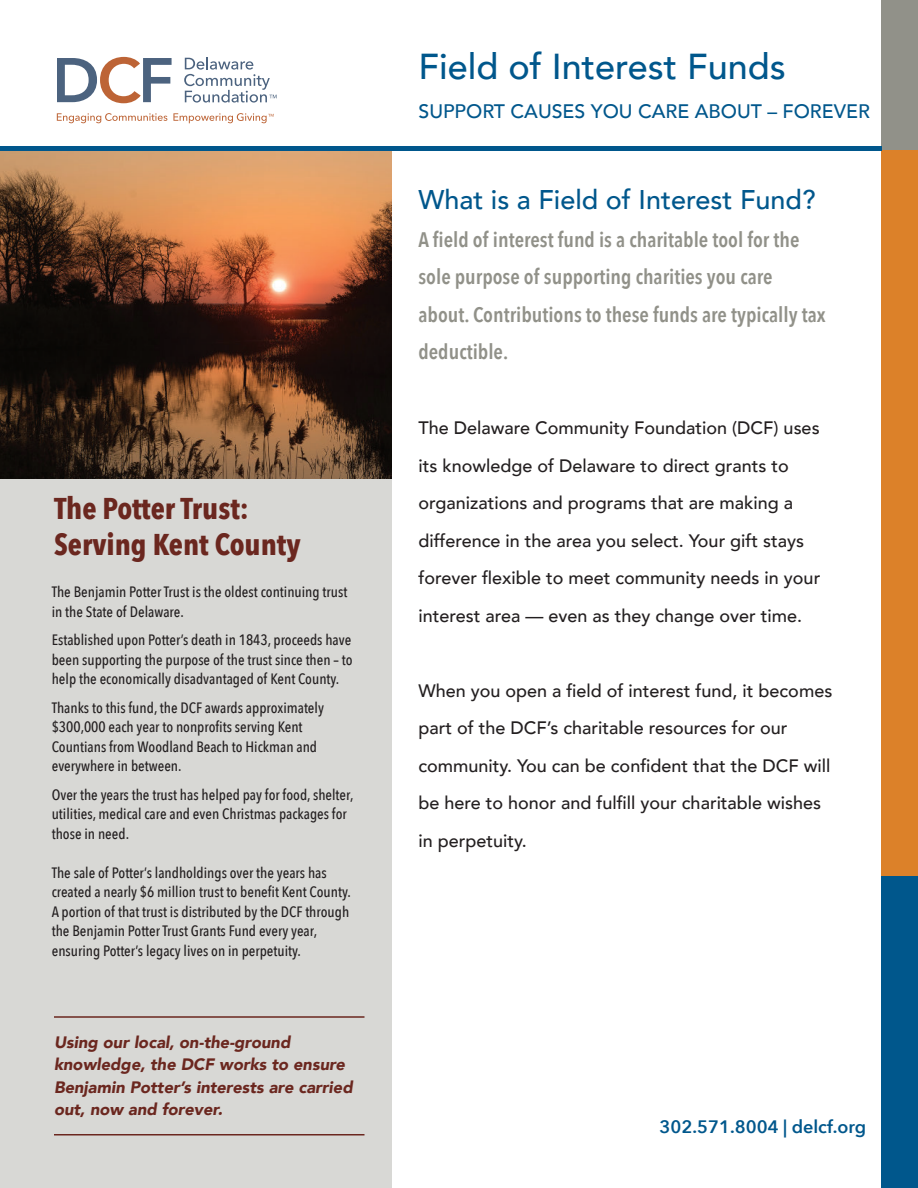
<style>
.page{position:relative;width:918px;height:1188px;background:#fff}
.page>*{position:absolute;margin:0;border:0;box-sizing:border-box;transform-origin:0 0}
.t1{font:500 36px "Avenir";color:#00578c}
.t2{font:700 30px/36px "Avenir Next Condensed";color:#6b271f}
.t3{font:500 27px "Avenir";color:#00578c}
.t4{font:600 21px/37.5px "Avenir Next Condensed";color:#919189}
.t5{font:500 19.5px "Avenir";color:#00578c}
.t6{font:500 18px/37.5px "Avenir";color:#231f20}
.t7{font:600 18px "Avenir Next";color:#00578c}
.t8{font:italic 900 16.5px/22.5px "Avenir";color:#6b271f}
.t9{font:500 15px/19.5px "Avenir Next Condensed";color:#231f20}
</style>
<div class="page">
<div style="left:0;top:148px;width:392px;height:1040px;background:#d8d8d5"></div>
<div style="left:882px;top:0;width:36px;height:150px;background:#919189"></div>
<div style="left:882px;top:150px;width:36px;height:728px;background:#dc8129"></div>
<div style="left:882px;top:876px;width:36px;height:312px;background:#00578c"></div>
<hr style="left:54px;top:1016px;width:311px;height:2px;background:#6b271f">
<hr style="left:54px;top:1134px;width:311px;height:1px;background:#6b271f">
<img style="left:0;top:150px;width:392px;height:328px">
<hr style="left:0;top:146px;width:882px;height:4px;background:#00578c">
<svg style="left:57px;top:113px;width:110px;height:10px"></svg>
<svg style="left:57px;top:57px;width:115px;height:46px"></svg>
<svg style="left:184px;top:57px;width:93px;height:46px"></svg>
<svg style="left:173px;top:113px;width:101px;height:10px"></svg>
<h2 class="t2" style="left:54px;top:493px;width:248px">The Potter Trust:<br>Serving Kent County</h2>
<p class="t9" style="left:52px;top:583px;width:297px">The Benjamin Potter Trust is the oldest continuing trust in the State of Delaware.</p>
<p class="t9" style="left:52px;top:631px;width:302px;text-align:justify">Established upon Potter’s death in 1843, proceeds have been supporting the purpose of the trust since then – to help the economically disadvantaged of Kent County.</p>
<p class="t9" style="left:52px;top:699px;width:274px">Thanks to this fund, the DCF awards approximately $300,000 each year to nonprofits serving Kent Countians from Woodland Beach to Hickman and everywhere in between.</p>
<p class="t9" style="left:52px;top:786px;width:303px">Over the years the trust has helped pay for food, shelter, utilities, medical care and even Christmas packages for those in need.</p>
<p class="t9" style="left:52px;top:864px;width:301px">The sale of Potter’s landholdings over the years has created a nearly $6 million trust to benefit Kent County.<br>A portion of that trust is distributed by the DCF through the Benjamin Potter Trust Grants Fund every year, ensuring Potter’s legacy lives on in perpetuity.</p>
<p class="t8" style="left:54px;top:1032px;width:300px">Using our local, on-the-ground knowledge, the DCF works to ensure<br>Benjamin Potter’s interests are carried out, now and forever.</p>
<h1 class="t1" style="left:418px;top:52px;width:369px">Field of Interest Funds</h1>
<h3 class="t5" style="left:418px;top:104px;width:453px">SUPPORT CAUSES YOU CARE ABOUT – FOREVER</h3>
<h3 class="t3" style="left:418px;top:188px;width:399px">What is a Field of Interest Fund?</h3>
<h3 class="t4" style="left:418px;top:220px;width:409px">A field of interest fund is a charitable tool for the sole purpose of supporting charities you care about. Contributions to these funds are typically tax deductible.</h3>
<p class="t6" style="left:418px;top:411px;width:403px">The Delaware Community Foundation (DCF) uses its knowledge of Delaware to direct grants to organizations and programs that are making a difference in the area you select. Your gift stays forever flexible to meet community needs in your interest area — even as they change over time.</p>
<p class="t6" style="left:418px;top:671px;width:415px">When you open a field of interest fund, it becomes part of the DCF’s charitable resources for our community. You can be confident that the DCF will be here to honor and fulfill your charitable wishes in perpetuity.</p>
<p class="t7" style="left:660px;top:1119px;width:208px">302.571.8004 | delcf.org</p>
</div>
